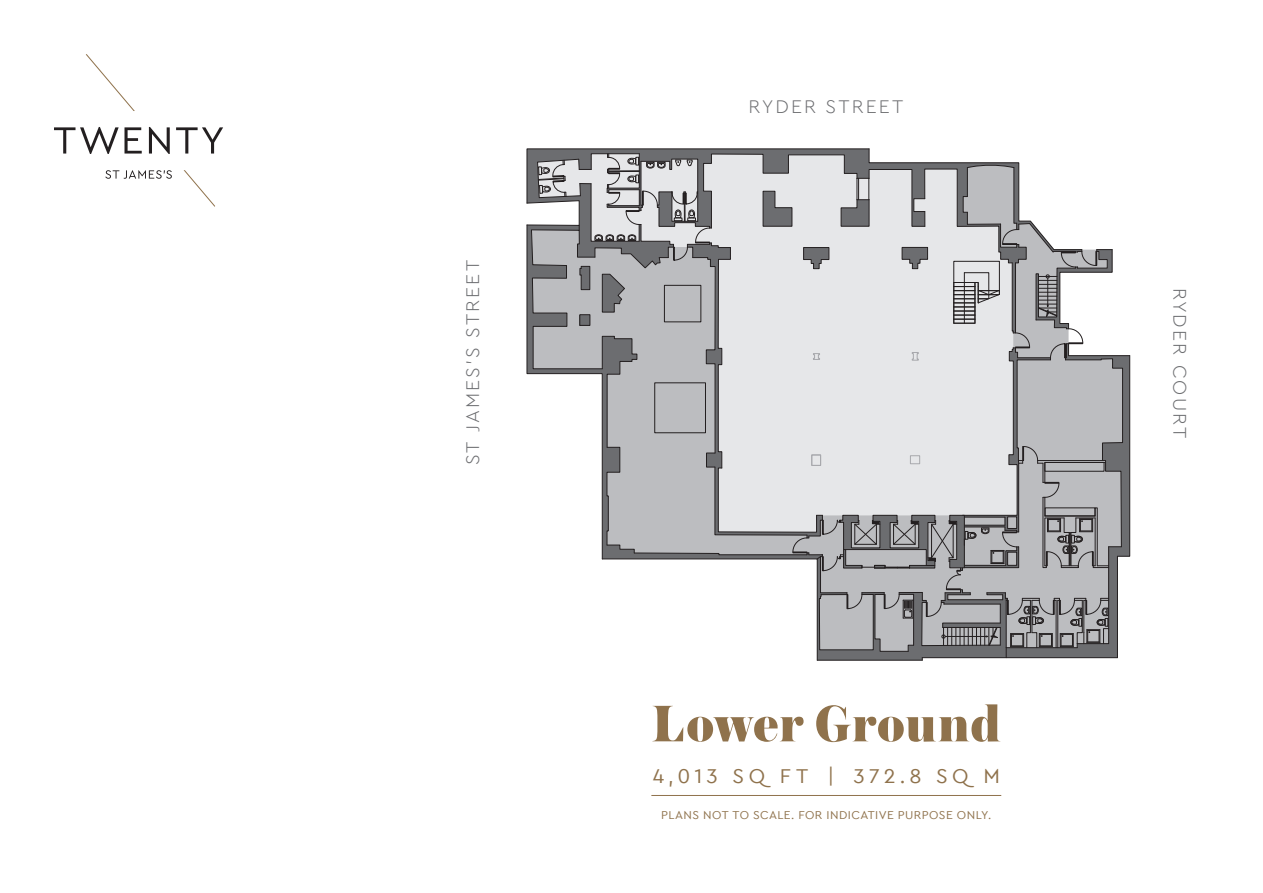
<style>
.page{position:relative;width:1263px;height:893px;background:#fff}
.page>*{position:absolute;margin:0;border:0;box-sizing:border-box;transform-origin:0 0}
.t1{font:900 54px "Austin";letter-spacing:.01em;color:#8f724c}
.t2{font:21px "Cera PRO";letter-spacing:.205em;color:#8f724c}
.t3{font:300 19.35px "Cera PRO";letter-spacing:.11em;color:#6c6d70}
.t4{font:12px "Cera PRO";letter-spacing:.035em;color:#8f724c}
</style>
<div class="page">
<svg style="left:54px;top:54px;width:169px;height:153px"></svg>
<hr style="left:651px;top:795px;width:350px;height:1px;background:#8f724c">
<svg style="left:526px;top:148px;width:604px;height:513px"></svg>
<p class="t3" style="left:460px;top:465px;width:207px;rotate:-90deg">ST JAMES’S STREET</p>
<p class="t3" style="left:748px;top:94px;width:156px">RYDER STREET</p>
<p class="t1" style="left:651px;top:684px;width:351px">Lower Ground</p>
<p class="t2" style="left:653px;top:762px;width:349px">4,013 SQ FT | 372.8 SQ M</p>
<p class="t4" style="left:661px;top:807px;width:332px">PLANS NOT TO SCALE. FOR INDICATIVE PURPOSE ONLY.</p>
<p class="t3" style="left:1193px;top:288px;width:152px;rotate:90deg">RYDER COURT</p>
</div>
